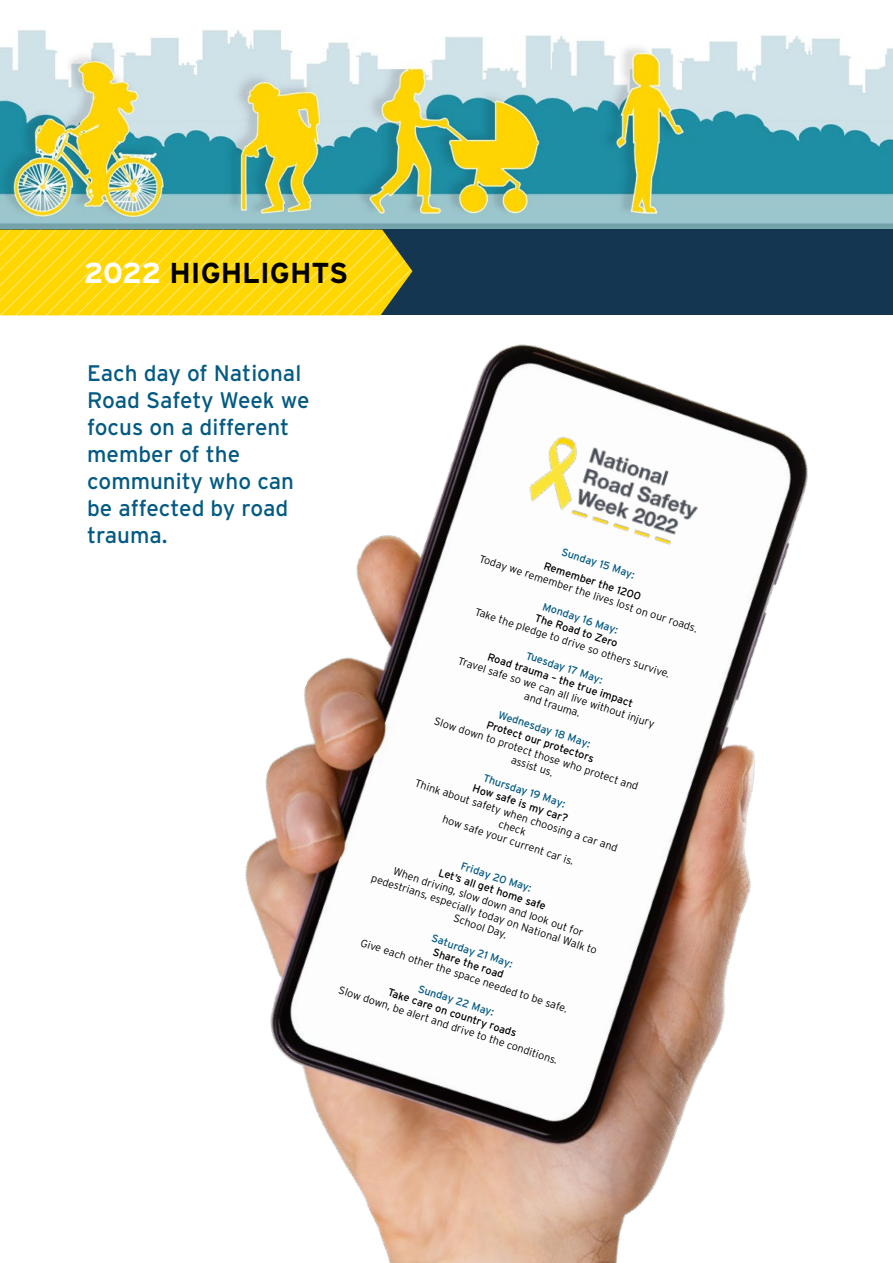
<style>
.page{position:relative;width:893px;height:1263px;background:#fff}
.page>*{position:absolute;margin:0;border:0;box-sizing:border-box;transform-origin:0 0}
.t1{font:700 28.8px "Interstate";color:#000}
.t2{font:22.5px/27px "Interstate";color:#045a82}
.t3{font:300 10.8px/12.9px "Interstate";color:#000;text-align:center}
.t4{font:10.8px "Interstate";color:#000}
.t5{font:10.8px "Interstate";color:#045a82}
.s1{color:#fff}
</style>
<div class="page">
<img style="left:0;top:29px;width:893px;height:201px">
<svg style="left:0;top:230px;width:19px;height:85px;background:#ffd70b"></svg>
<img style="left:19px;top:215px;width:874px;height:1048px">
<img style="left:507px;top:410px;width:222px;height:160px">
<h1 class="t1" style="left:84px;top:257px;width:266px"><span class="s1">2022</span> HIGHLIGHTS</h1>
<h2 class="t2" style="left:87px;top:359px;width:224px">Each day of National<br>Road Safety Week we focus on a different member of the community who can be affected by road trauma.</h2>
<p class="t5" style="left:564px;top:545px;width:78px;rotate:18deg">Sunday 15 May:</p>
<p class="t3" style="left:482px;top:552px;width:230px;rotate:18deg">Today we remember the lives lost on our roads.</p>
<p class="t4" style="left:546px;top:560px;width:103px;rotate:18deg">Remember the 1200</p>
<p class="t5" style="left:545px;top:600px;width:80px;rotate:18deg">Monday 16 May:</p>
<p class="t3" style="left:477px;top:605px;width:206px;rotate:18deg">Take the pledge to drive so others survive.</p>
<p class="t4" style="left:537px;top:611px;width:88px;rotate:18deg">The Road to Zero</p>
<p class="t5" style="left:528px;top:649px;width:81px;rotate:18deg">Tuesday 17 May:</p>
<p class="t4" style="left:490px;top:650px;width:154px;rotate:18deg">Road trauma – the true impact</p>
<p class="t3" style="left:460px;top:654px;width:208px;rotate:18deg">Travel safe so we can all live without injury and trauma.</p>
<p class="t5" style="left:500px;top:708px;width:98px;rotate:18deg">Wednesday 18 May:</p>
<p class="t3" style="left:437px;top:714px;width:215px;rotate:18deg">Slow down to protect those who protect and assist us.</p>
<p class="t4" style="left:489px;top:718px;width:114px;rotate:18deg">Protect our protectors</p>
<p class="t5" style="left:485px;top:772px;width:87px;rotate:18deg">Thursday 19 May:</p>
<p class="t3" style="left:417px;top:776px;width:214px;rotate:18deg">Think about safety when choosing a car and check<br>how safe your current car is.</p>
<p class="t5" style="left:463px;top:860px;width:75px;rotate:18deg">Friday 20 May:</p>
<p class="t4" style="left:475px;top:782px;width:101px;rotate:18deg">How safe is my car?</p>
<p class="t3" style="left:395px;top:864px;width:201px;rotate:18deg">When driving, slow down and look out for</p>
<p class="t4" style="left:441px;top:866px;width:114px;rotate:18deg">Let’s all get home safe</p>
<p class="t3" style="left:374px;top:871px;width:238px;rotate:18deg">pedestrians, especially today on National Walk to<br>School Day.</p>
<p class="t5" style="left:434px;top:932px;width:86px;rotate:18deg">Saturday 21 May:</p>
<p class="t3" style="left:363px;top:936px;width:218px;rotate:18deg">Give each other the space needed to be safe.</p>
<p class="t4" style="left:435px;top:946px;width:75px;rotate:18deg">Share the road</p>
<p class="t5" style="left:420px;top:982px;width:81px;rotate:18deg">Sunday 22 May:</p>
<p class="t3" style="left:341px;top:983px;width:231px;rotate:18deg">Slow down, be alert and drive to the conditions.</p>
<p class="t4" style="left:390px;top:986px;width:136px;rotate:18deg">Take care on country roads</p>
</div>
